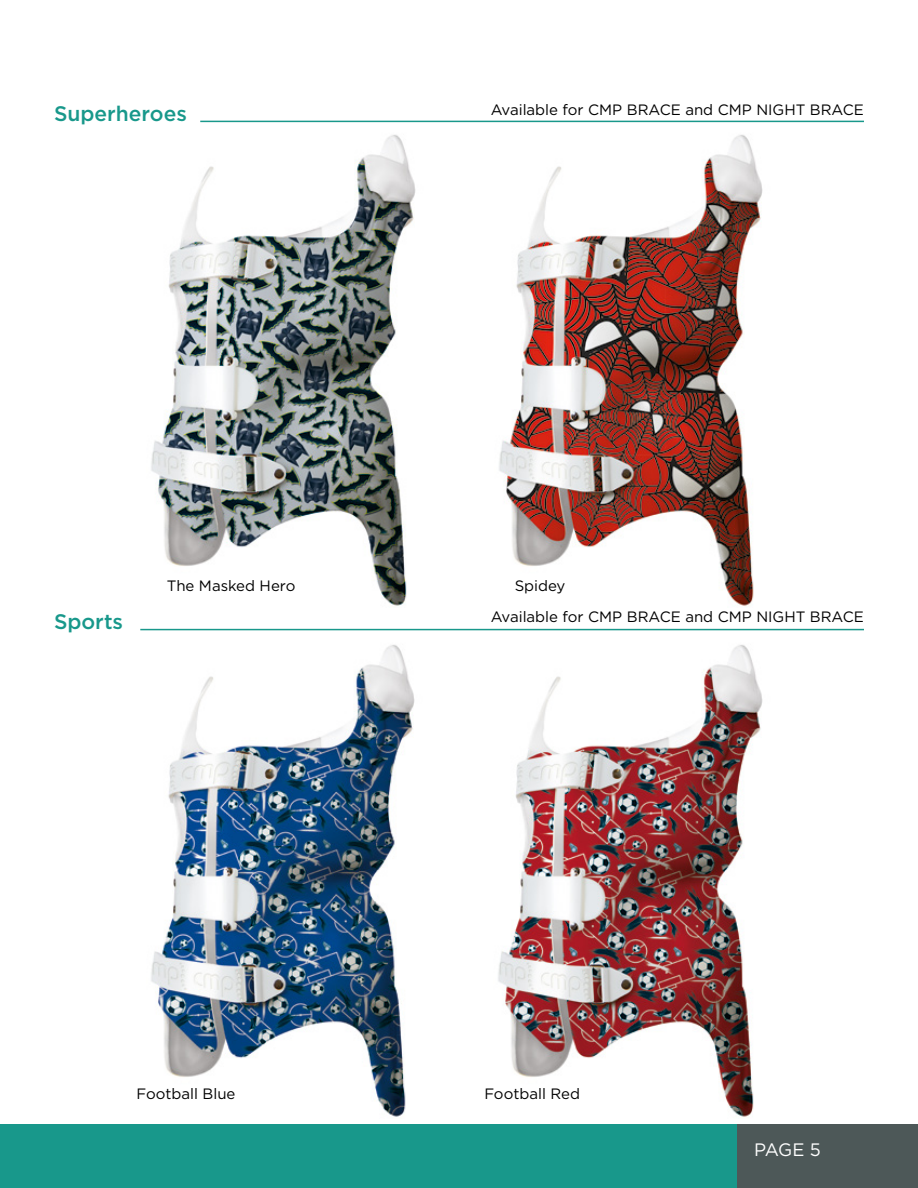
<style>
.page{position:relative;width:918px;height:1188px;background:#fff}
.page>*{position:absolute;margin:0;border:0;box-sizing:border-box;transform-origin:0 0}
.t1{font:500 21px "Gotham";color:#18988b}
.t2{font:18px "Gotham";color:#fff}
.t3{font:15px "Gotham";color:#000}
</style>
<div class="page">
<div style="left:0;top:1125px;width:918px;height:63px;background:#18988b"></div>
<div style="left:737px;top:1125px;width:181px;height:63px;background:#4d5858"></div>
<hr style="left:200px;top:121px;width:664px;height:1px;background:#18988b">
<img style="left:151px;top:135px;width:265px;height:471px">
<img style="left:499px;top:135px;width:264px;height:471px">
<hr style="left:140px;top:629px;width:724px;height:1px;background:#18988b">
<img style="left:151px;top:645px;width:264px;height:472px">
<img style="left:498px;top:645px;width:265px;height:472px">
<h1 class="t1" style="left:54px;top:101px;width:134px">Superheroes</h1>
<p class="t3" style="left:491px;top:100px;width:375px">Available for CMP BRACE and CMP NIGHT BRACE</p>
<h1 class="t1" style="left:54px;top:609px;width:71px">Sports</h1>
<p class="t3" style="left:167px;top:577px;width:130px">The Masked Hero</p>
<p class="t3" style="left:515px;top:577px;width:52px">Spidey</p>
<p class="t3" style="left:491px;top:608px;width:375px">Available for CMP BRACE and CMP NIGHT BRACE</p>
<p class="t3" style="left:137px;top:1084px;width:100px">Football Blue</p>
<p class="t3" style="left:484px;top:1084px;width:97px">Football Red</p>
<p class="t2" style="left:754px;top:1139px;width:68px">PAGE 5</p>
</div>
